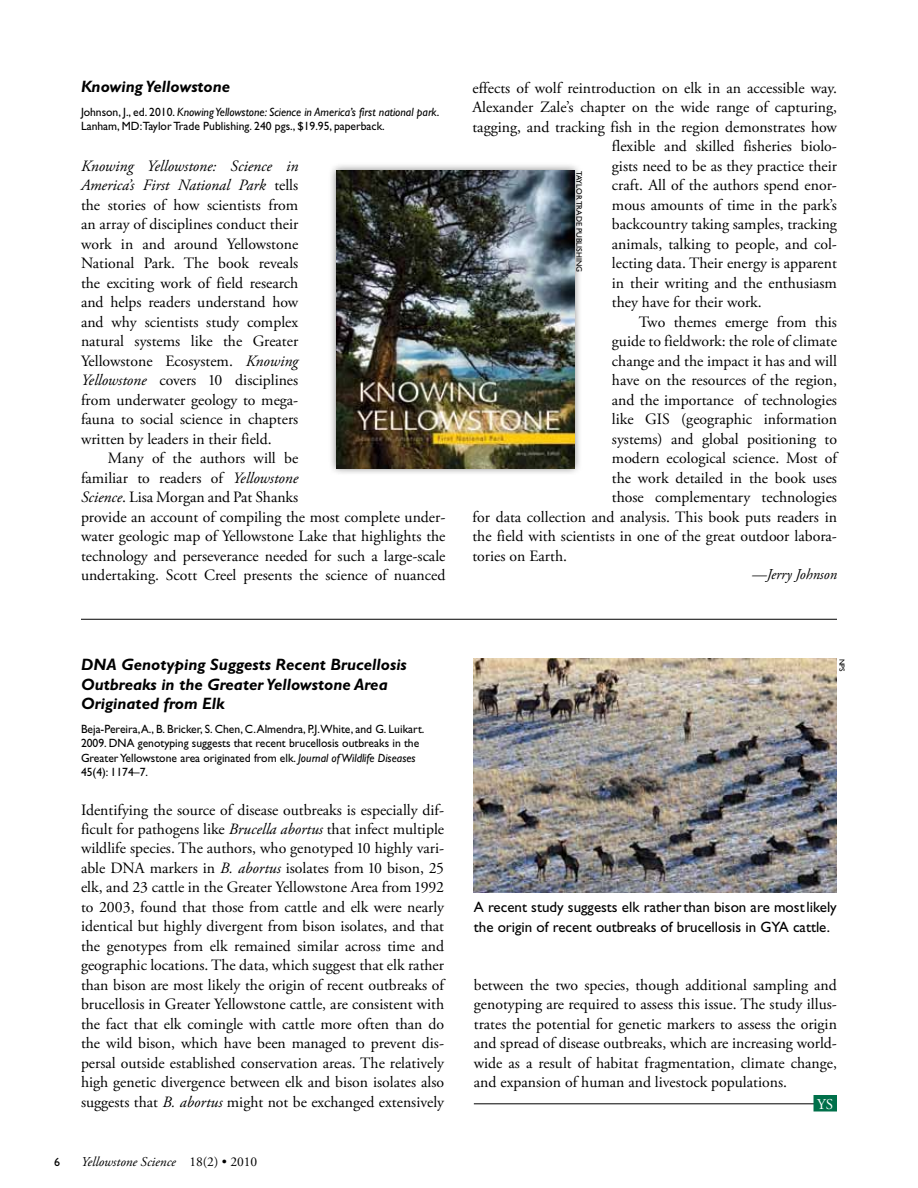
<style>
.page{position:relative;width:918px;height:1188px;background:#fff}
.page>*{position:absolute;margin:0;border:0;box-sizing:border-box;transform-origin:0 0}
.t1{font:italic 700 16.5px/19.8px "Gill Sans Std";color:#000}
.t2{font:15.75px/19.5px "Adobe Garamond Pro";color:#000;text-align:justify}
.t3{font:15px/19.5px "Gill Sans Std";color:#000}
.t4{font:italic 15px "Adobe Garamond Pro";color:#000}
.t5{font:15px "Adobe Garamond Pro";color:#fff}
.t6{font:italic 13.5px "Adobe Garamond Pro";color:#000}
.t7{font:12px/14.4px "Gill Sans Std";color:#000}
.t8{font:8.1px "Gill Sans Std";color:#000}
.t9{font:7.5px "Gill Sans Std";color:#000}
.s1{font-style:italic}
.s2{font-style:normal}
</style>
<div class="page">
<img style="left:474px;top:659px;width:363px;height:233px">
<div style="left:328px;top:162px;width:254px;height:314px;background:#000;opacity:.52"></div>
<img style="left:336px;top:171px;width:238px;height:297px">
<hr style="left:81px;top:619px;width:756px;height:1px;background:#000">
<hr style="left:474px;top:1104px;width:363px;height:1px;background:#000">
<div style="left:814px;top:1095px;width:23px;height:17px;background:#00704a"></div>
<p class="t1" style="left:81px;top:77px;width:151px">Knowing Yellowstone</p>
<p class="t7" style="left:81px;top:104px;width:360px">Johnson, J., ed. 2010. <span class="s1">Knowing Yellowstone: Science in America’s first national park</span>.<br>Lanham, MD:Taylor Trade Publishing. 240 pgs., $19.95, paperback.</p>
<p class="t2" style="left:81px;top:157px;width:219px"><span class="s1">Knowing Yellowstone: Science in America’s First National Park</span> tells the stories of how scientists from an array of disciplines conduct their work in and around Yellowstone National Park. The book reveals the exciting work of field research and helps readers understand how and why scientists study complex natural systems like the Greater Yellowstone Ecosystem. <span class="s1">Knowing Yellowstone</span> covers 10 disciplines from underwater geology to mega&shy;fauna to social science in chapters written by leaders in their field.</p>
<p class="t2" style="left:81px;top:449px;width:366px;text-align:left;text-indent:27px">Many of the authors will be<br>familiar to readers of <span class="s1">Yellowstone<br>Science</span>. Lisa Morgan and Pat Shanks<br>provide an account of compiling the most complete under&shy;water geologic map of Yellowstone Lake that highlights the technology and perseverance needed for such a large-scale undertaking. Scott Creel presents the science of nuanced</p>
<p class="t2" style="left:472px;top:79px;width:366px">effects of wolf reintroduction on elk in an accessible way.</p>
<p class="t2" style="left:472px;top:98px;width:366px">Alexander Zale’s chapter on the wide range of capturing,</p>
<p class="t2" style="left:472px;top:118px;width:366px">tagging, and tracking fish in the region demonstrates how</p>
<p class="t2" style="left:612px;top:137px;width:227px">flexible and skilled fisheries biolo-</p>
<p class="t2" style="left:612px;top:157px;width:227px">gists need to be as they practice their</p>
<p class="t2" style="left:612px;top:176px;width:227px">craft. All of the authors spend enor-</p>
<p class="t2" style="left:612px;top:196px;width:227px">mous amounts of time in the park’s</p>
<p class="t2" style="left:612px;top:215px;width:227px">backcountry taking samples, tracking</p>
<p class="t2" style="left:612px;top:235px;width:227px">animals, talking to people, and col-</p>
<p class="t2" style="left:612px;top:254px;width:227px">lecting data. Their energy is apparent</p>
<p class="t2" style="left:612px;top:274px;width:227px">in their writing and the enthusiasm</p>
<p class="t2" style="left:612px;top:293px;width:151px">they have for their work.</p>
<p class="t2" style="left:639px;top:313px;width:200px">Two themes emerge from this</p>
<p class="t2" style="left:612px;top:332px;width:227px">guide to fieldwork: the role of climate</p>
<p class="t2" style="left:612px;top:352px;width:227px">change and the impact it has and will</p>
<p class="t2" style="left:612px;top:371px;width:227px">have on the resources of the region,</p>
<p class="t2" style="left:612px;top:391px;width:227px">and the importance of technologies</p>
<p class="t2" style="left:612px;top:410px;width:227px">like GIS (geographic information</p>
<p class="t2" style="left:612px;top:430px;width:227px">systems) and global positioning to</p>
<p class="t2" style="left:612px;top:449px;width:227px">modern ecological science. Most of</p>
<p class="t2" style="left:612px;top:469px;width:227px">the work detailed in the book uses</p>
<p class="t2" style="left:612px;top:488px;width:227px">those complementary technologies</p>
<p class="t2" style="left:472px;top:508px;width:366px">for data collection and analysis. This book puts readers in</p>
<p class="t2" style="left:472px;top:527px;width:366px">the field with scientists in one of the great outdoor labora-</p>
<p class="t2" style="left:472px;top:547px;width:96px">tories on Earth.</p>
<p class="t4" style="left:752px;top:565px;width:86px">—Jerry Johnson</p>
<p class="t8" style="left:584px;top:171px;width:100px;rotate:90deg">Taylor Trade Publish ing</p>
<p class="t1" style="left:81px;top:654px;width:327px">DNA Genotyping Suggests Recent Brucellosis<br>Outbreaks in the Greater Yellowstone Area<br>Originated from Elk</p>
<p class="t7" style="left:81px;top:722px;width:345px">Beja-Pereira, A., B. Bricker, S. Chen, C. Almendra, P.J.White, and G. Luikart.<br>2009. DNA genotyping suggests that recent brucellosis outbreaks in the Greater Yellowstone area originated from elk. <span class="s1">Journal of Wildlife Diseases </span>45(4): 1174–7.</p>
<p class="t2" style="left:81px;top:800px;width:365px">Identifying the source of disease outbreaks is especially dif&shy;ficult for pathogens like <span class="s1">Brucella abortus</span> that infect multiple wildlife species. The authors, who genotyped 10 highly vari&shy;able DNA markers in <span class="s1">B. abortus</span> isolates from 10 bison, 25 elk, and 23 cattle in the Greater Yellowstone Area from 1992 to 2003, found that those from cattle and elk were nearly identical but highly divergent from bison isolates, and that the genotypes from elk remained similar across time and geographic locations. The data, which suggest that elk rather than bison are most likely the origin of recent outbreaks of brucellosis in Greater Yellowstone cattle, are consistent with the fact that elk comingle with cattle more often than do the wild bison, which have been managed to prevent dis&shy;persal outside established conservation areas. The relatively high genetic divergence between elk and bison isolates also suggests that <span class="s1">B. abortus</span> might not be exchanged extensively</p>
<p class="t7" style="left:54px;top:1154px;width:7px">6</p>
<p class="t6" style="left:81px;top:1153px;width:178px">Yellowstone Science <span class="s2">18(2) • 2010</span></p>
<p class="t9" style="left:846px;top:659px;width:14px;rotate:90deg">NPS</p>
<p class="t3" style="left:474px;top:897px;width:364px">A recent study suggests elk ratherthan bison are mostlikely the origin of recent outbreaks of brucellosis in GYA cattle.</p>
<p class="t2" style="left:474px;top:976px;width:365px">between the two species, though additional sampling and genotyping are required to assess this issue. The study illus&shy;trates the potential for genetic markers to assess the origin and spread of disease outbreaks, which are increasing world&shy;wide as a result of habitat fragmentation, climate change, and expansion of human and livestock populations.</p>
<p class="t5" style="left:817px;top:1095px;width:17px">YS</p>
</div>
